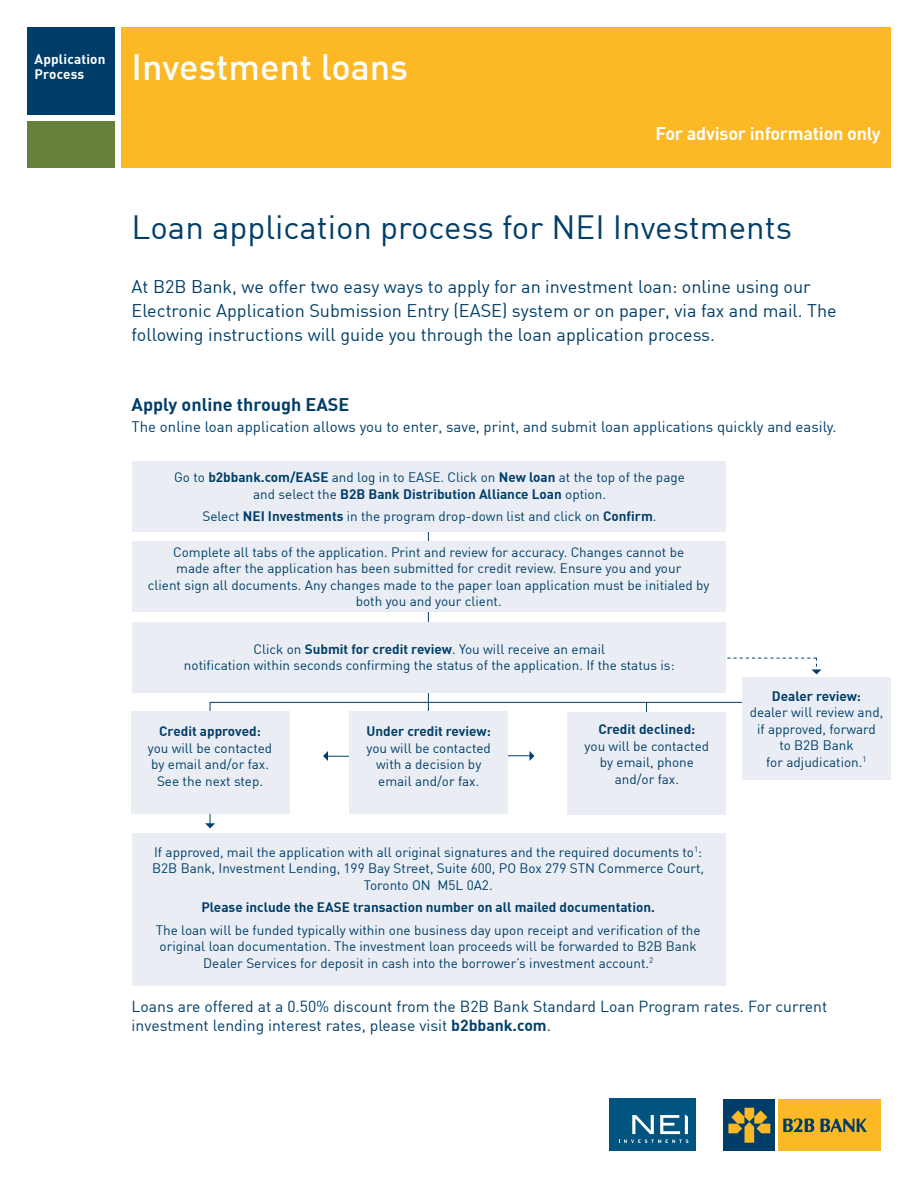
<style>
.page{position:relative;width:918px;height:1188px;background:#fff}
.page>*{position:absolute;margin:0;border:0;box-sizing:border-box;transform-origin:0 0}
.t1{font:500 36px "DIN";color:#fff}
.LOB_Main_Head{font:33px "DIN";color:#003e69}
.t2{font:18px/24px "DIN";color:#003e69}
.Style_For_front_page{font:700 18px "DIN";letter-spacing:-.01em;color:#fff}
.t3{font:700 18px "DIN";color:#003e69}
.t4{font:15.75px "DIN";color:#003e69}
.t5{font:15px "DIN";color:#003e69}
.t6{font:13.5px/16.5px "DIN";color:#003e69;text-align:center}
.t7{font:700 13.5px "DIN";color:#003e69}
.t8{font:700 13.5px/15.8px "DIN";letter-spacing:.015em;color:#fff}
.s1{font-weight:700}
.s2{font-weight:400}
</style>
<div class="page">
<div style="left:27px;top:27px;width:88px;height:88px;background:#003e69"></div>
<div style="left:27px;top:121px;width:88px;height:47px;background:#67803a"></div>
<div style="left:121px;top:27px;width:769px;height:140px;background:#fcb825"></div>
<hr style="left:210px;top:702px;width:1px;height:124px;background:#003e69">
<svg style="left:205px;top:823px;width:10px;height:5px"></svg>
<svg style="left:727px;top:658px;width:94px;height:16px"></svg>
<hr style="left:328px;top:756px;width:33px;height:1px;background:#003e69">
<svg style="left:323px;top:751px;width:5px;height:10px"></svg>
<hr style="left:493px;top:755px;width:37px;height:1px;background:#003e69">
<svg style="left:530px;top:751px;width:4px;height:10px"></svg>
<hr style="left:210px;top:702px;width:533px;height:1px;background:#003e69">
<hr style="left:428px;top:503px;width:1px;height:233px;background:#003e69">
<div style="left:132px;top:712px;width:158px;height:102px;background:#eaeef4"></div>
<div style="left:132px;top:542px;width:594px;height:70px;background:#eaeef4"></div>
<div style="left:350px;top:712px;width:158px;height:102px;background:#eaeef4"></div>
<div style="left:742px;top:677px;width:149px;height:103px;background:#eaeef4"></div>
<div style="left:567px;top:712px;width:159px;height:102px;background:#eaeef4"></div>
<div style="left:132px;top:622px;width:594px;height:70px;background:#eaeef4"></div>
<div style="left:609px;top:1099px;width:86px;height:52px;background:#005480"></div>
<svg style="left:619px;top:1114px;width:69px;height:29px"></svg>
<div style="left:724px;top:1100px;width:51px;height:51px;background:#003e69"></div>
<svg style="left:728px;top:1108px;width:42px;height:35px"></svg>
<div style="left:778px;top:1100px;width:103px;height:51px;background:#fcb825"></div>
<svg style="left:783px;top:1118px;width:31px;height:14px"></svg>
<svg style="left:820px;top:1119px;width:47px;height:13px"></svg>
<div style="left:132px;top:461px;width:594px;height:70px;background:#eaeef4"></div>
<div style="left:132px;top:833px;width:594px;height:153px;background:#eaeef4"></div>
<p class="t8" style="left:35px;top:50px;width:73px">Application<br>Process</p>
<p class="t1" style="left:132px;top:44px;width:278px">Investment loans</p>
<p class="Style_For_front_page" style="left:656px;top:122px;width:227px">For advisor information only</p>
<p class="LOB_Main_Head" style="left:132px;top:207px;width:662px">Loan application process for NEI Investments</p>
<p class="t2" style="left:132px;top:274px;width:707px">At B2B Bank, we offer two easy ways to apply for an investment loan: online using our<br>Electronic Application Submission Entry (EASE) system or on paper, via fax and mail. The following instructions will guide you through the loan application process.</p>
<p class="t3" style="left:132px;top:393px;width:219px">Apply online through EASE</p>
<p class="t5" style="left:132px;top:418px;width:706px">The online loan application allows you to enter, save, print, and submit loan applications quickly and easily.</p>
<p class="t6" style="left:174px;top:469px;width:512px">Go to <span class="s1">b2bbank.com/EASE</span> and log in to EASE. Click on <span class="s1">New loan</span> at the top of the page</p>
<p class="t7" style="left:253px;top:485px;width:354px"><span class="s2">and select the</span> B2B Bank Distribution Alliance Loan <span class="s2">option.</span></p>
<p class="t6" style="left:203px;top:508px;width:456px">Select <span class="s1">NEI Investments</span> in the program drop-down list and click on <span class="s1">Confirm</span>.</p>
<p class="t6" style="left:173px;top:543px;width:513px">Complete all tabs of the application. Print and review for accuracy. Changes cannot be</p>
<p class="t6" style="left:176px;top:560px;width:507px">made after the application has been submitted for credit review. Ensure you and your</p>
<p class="t6" style="left:148px;top:576px;width:563px">client sign all documents. Any changes made to the paper loan application must be initialed by both you and your client.</p>
<p class="t6" style="left:253px;top:640px;width:353px">Click on <span class="s1">Submit for credit review</span>. You will receive an email</p>
<p class="t6" style="left:184px;top:657px;width:492px">notification within seconds confirming the status of the application. If the status is:</p>
<p class="t7" style="left:159px;top:722px;width:103px">Credit approved:</p>
<p class="t6" style="left:148px;top:739px;width:126px">you will be contacted</p>
<p class="t6" style="left:151px;top:756px;width:119px">by email and/or fax.</p>
<p class="t6" style="left:157px;top:772px;width:108px">See the next step.</p>
<p class="t7" style="left:367px;top:722px;width:126px">Under credit review:</p>
<p class="t6" style="left:367px;top:739px;width:126px">you will be contacted with a decision by</p>
<p class="t6" style="left:378px;top:772px;width:103px">email and/or fax.</p>
<p class="t7" style="left:598px;top:721px;width:99px">Credit declined:</p>
<p class="t6" style="left:585px;top:737px;width:126px">you will be contacted</p>
<p class="t6" style="left:600px;top:754px;width:96px">by email, phone and/or fax.</p>
<p class="t7" style="left:772px;top:687px;width:91px">Dealer review:</p>
<p class="t6" style="left:750px;top:704px;width:135px">dealer will review and,</p>
<p class="t6" style="left:757px;top:720px;width:120px">if approved, forward</p>
<p class="t6" style="left:779px;top:737px;width:76px">to B2B Bank</p>
<p class="t6" style="left:766px;top:753px;width:102px">for adjudication.<sup>1</sup></p>
<p class="t6" style="left:154px;top:843px;width:550px">If approved, mail the application with all original signatures and the required documents to<sup>1</sup>:</p>
<p class="t6" style="left:152px;top:860px;width:553px">B2B Bank, Investment Lending, 199 Bay Street, Suite 600, PO Box 279 STN Commerce Court,<br>Toronto ON M5L 0A2.</p>
<p class="t7" style="left:201px;top:899px;width:455px">Please include the EASE transaction number on all mailed documentation.</p>
<p class="t6" style="left:156px;top:921px;width:546px">The loan will be funded typically within one business day upon receipt and verification of the original loan documentation. The investment loan proceeds will be forwarded to B2B Bank<br>Dealer Services for deposit in cash into the borrower’s investment account.<sup>2</sup></p>
<p class="t4" style="left:132px;top:996px;width:697px">Loans are offered at a 0.50% discount from the B2B Bank Standard Loan Program rates. For current</p>
<p class="t4" style="left:132px;top:1015px;width:421px">investment lending interest rates, please visit <span class="s1">b2bbank.com</span>.</p>
</div>
